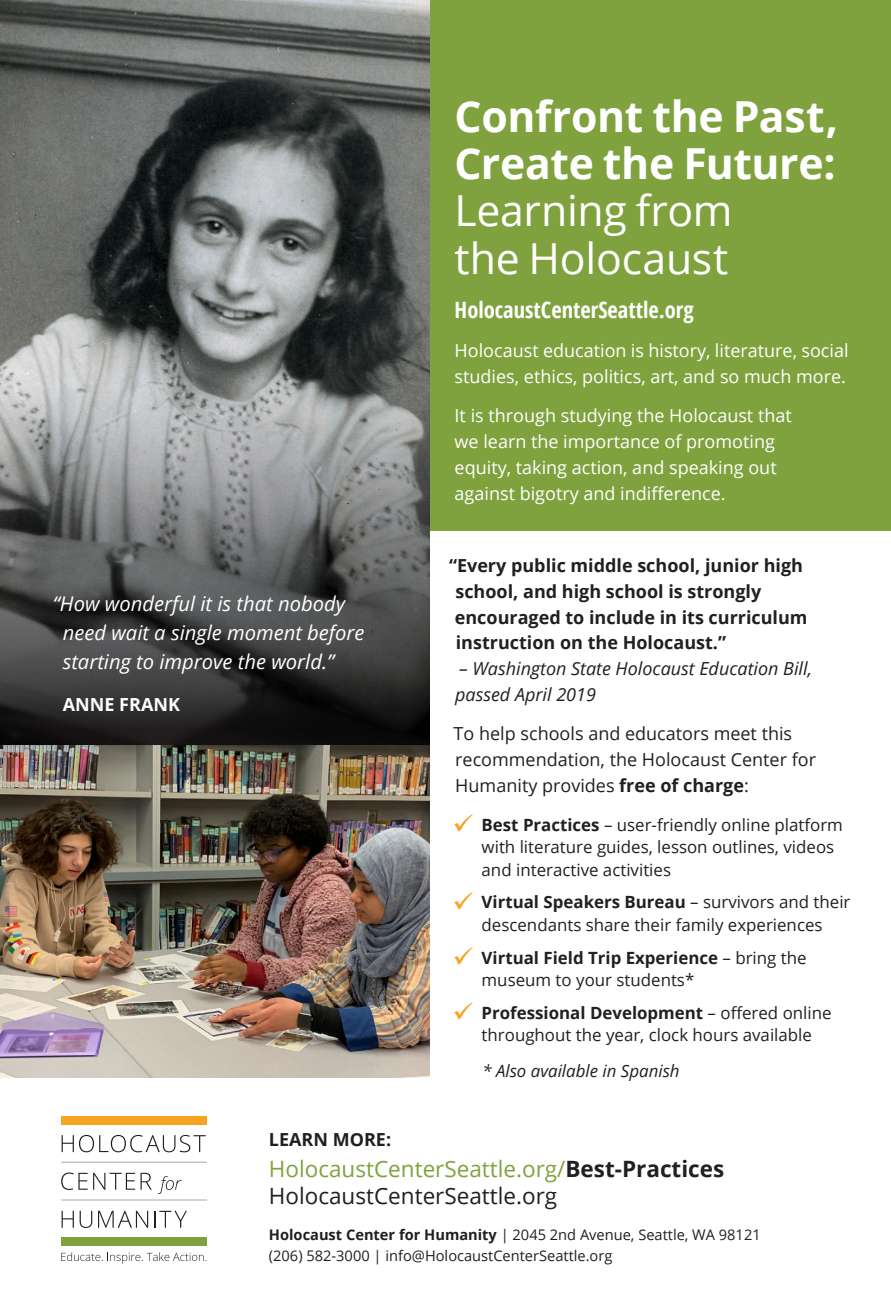
<style>
.page{position:relative;width:891px;height:1296px;background:#fff}
.page>*{position:absolute;margin:0;border:0;box-sizing:border-box;transform-origin:0 0}
.t1{font:700 42.75px/47.2px "Open Sans";letter-spacing:-.005em;color:#fff}
.t2{font:22.5px "Open Sans";color:#80a23e}
.t3{font:22.5px "Open Sans";color:#231f20}
.t4{font:700 condensed 22.5px "Open Sans";color:#fff}
.t5{font:italic 20.25px/29.2px "Open Sans";color:#fff}
.t6{font:18px/25.9px "Open Sans";color:#fff}
.t7{font:700 18px/25.9px "Open Sans";color:#231f20}
.t8{font:18px/25.9px "Open Sans";color:#231f20}
.t9{font:italic 18px/25.9px "Open Sans";color:#231f20}
.t10{font:700 18px "Open Sans";color:#fff}
.t11{font:16.88px/22.5px "Open Sans";color:#231f20}
.t12{font:italic 16.88px "Open Sans";color:#231f20}
.t13{font:14.62px/20.2px "Open Sans";color:#231f20}
.s1{font-weight:400}
.s2{font-weight:700}
.s3{font-weight:700;color:#231f20}
</style>
<div class="page">
<img style="left:0;top:0;width:430px;height:1077px">
<svg style="left:1px;top:386px;width:429px;height:359px;background:#616262"></svg>
<div style="left:61px;top:1116px;width:146px;height:8px;background:#f8a221"></div>
<div style="left:61px;top:1237px;width:146px;height:9px;background:#7fa13e"></div>
<hr style="left:61px;top:1200px;width:146px;height:1px;background:#a8a9ad">
<hr style="left:61px;top:1162px;width:146px;height:1px;background:#a8a9ad">
<svg style="left:62px;top:1135px;width:144px;height:17px"></svg>
<svg style="left:61px;top:1252px;width:145px;height:12px"></svg>
<svg style="left:61px;top:1173px;width:74px;height:17px"></svg>
<svg style="left:141px;top:1173px;width:11px;height:17px"></svg>
<svg style="left:158px;top:1176px;width:24px;height:18px"></svg>
<svg style="left:62px;top:1211px;width:12px;height:17px"></svg>
<svg style="left:80px;top:1211px;width:12px;height:17px"></svg>
<svg style="left:98px;top:1211px;width:50px;height:17px"></svg>
<svg style="left:154px;top:1211px;width:33px;height:17px"></svg>
<div style="left:430px;top:0;width:461px;height:531px;background:#80a23e"></div>
<p class="t1" style="left:455px;top:92px;width:385px">Confront the Past,<br>Create the Future:<br><span class="s1">Learning from<br>the Holocaust</span></p>
<p class="t4" style="left:455px;top:294px;width:241px">HolocaustCenterSeattle.org</p>
<p class="t5" style="left:63px;top:588px;width:303px;text-indent:-10px">“How wonderful it is that nobody need wait a single moment before starting to improve the world.”</p>
<p class="t10" style="left:63px;top:692px;width:119px">ANNE FRANK</p>
<p class="t7" style="left:269px;top:1126px;width:124px">LEARN MORE:</p>
<p class="t6" style="left:455px;top:337px;width:396px">Holocaust education is history, literature, social studies, ethics, politics, art, and so much more.</p>
<p class="t6" style="left:455px;top:402px;width:339px">It is through studying the Holocaust that we learn the importance of promoting equity, taking action, and speaking out against bigotry and indifference.</p>
<p class="t7" style="left:455px;top:552px;width:354px;text-indent:-6px">“Every public middle school, junior high school, and high school is strongly encouraged to include in its curriculum instruction on the Holocaust.”</p>
<p class="t9" style="left:455px;top:655px;width:358px">– Washington State Holocaust Education Bill, passed April 2019</p>
<p class="t8" style="left:454px;top:720px;width:364px">To help schools and educators meet this recommendation, the Holocaust Center for<br>Humanity provides <span class="s2">free of charge</span>:</p>
<p class="t11" style="left:482px;top:813px;width:363px"><span class="s2">Best Practices</span> – user-friendly online platform with literature guides, lesson outlines, videos and interactive activities</p>
<p class="t11" style="left:482px;top:891px;width:370px"><span class="s2">Virtual Speakers Bureau</span> – survivors and their descendants share their family experiences</p>
<p class="t11" style="left:482px;top:946px;width:327px"><span class="s2">Virtual Field Trip Experience</span> – bring the museum to your students*</p>
<p class="t11" style="left:482px;top:1001px;width:351px"><span class="s2">Professional Development</span> – offered online throughout the year, clock hours available</p>
<p class="t12" style="left:482px;top:1059px;width:199px">* Also available in Spanish</p>
<p class="t2" style="left:269px;top:1153px;width:457px">HolocaustCenterSeattle.org/<span class="s3">Best-Practices</span></p>
<p class="t3" style="left:269px;top:1180px;width:290px">HolocaustCenterSeattle.org</p>
<p class="t13" style="left:269px;top:1224px;width:493px"><span class="s2">Holocaust Center for Humanity</span> | 2045 2nd Avenue, Seattle, WA 98121 (206) 582-3000 | info@HolocaustCenterSeattle.org</p>
</div>
